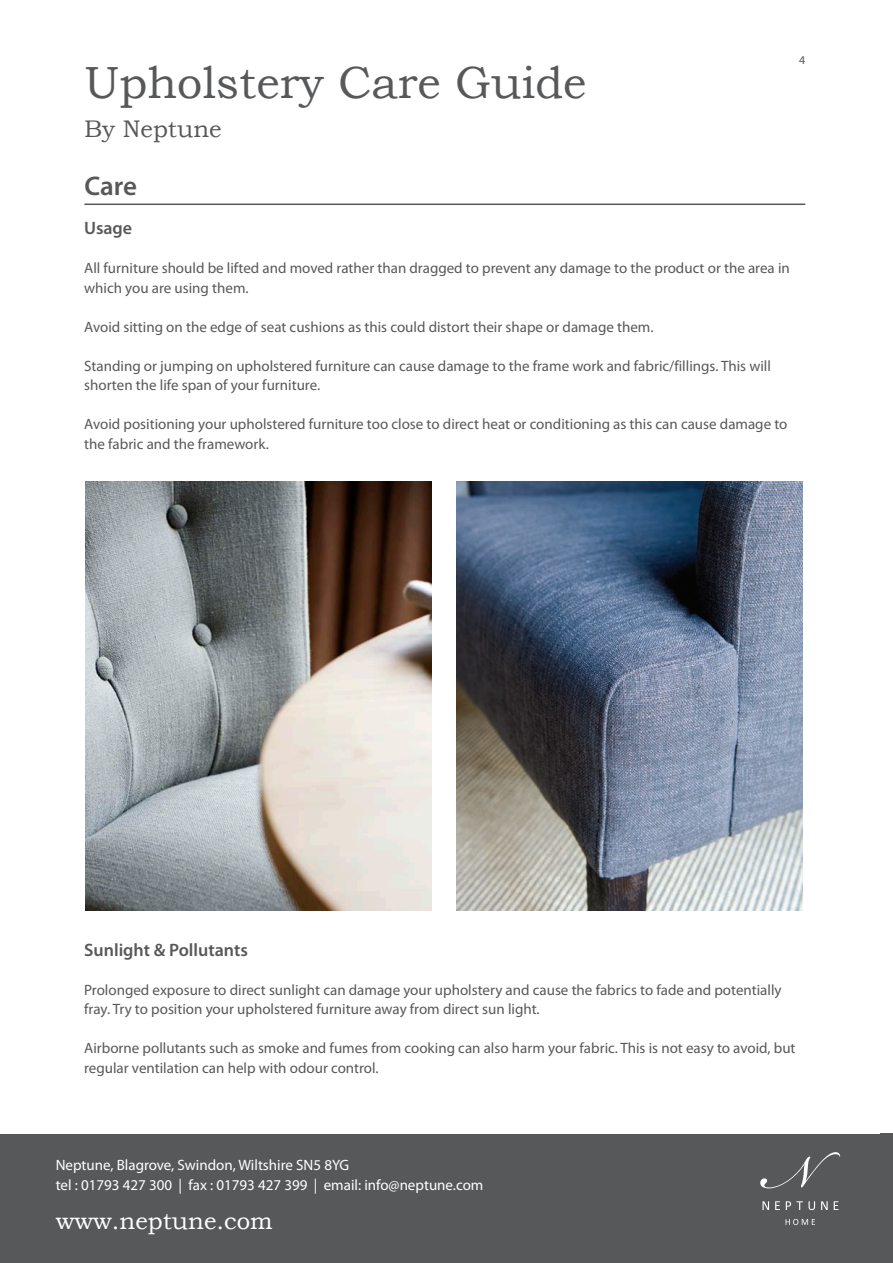
<style>
.page{position:relative;width:893px;height:1263px;background:#fff}
.page>*{position:absolute;margin:0;border:0;box-sizing:border-box;transform-origin:0 0}
.Bookman_Title_30{font:45px "Bookman Old Style";color:#57585a}
.Myriad_Header_semi-B{font:600 27px "Myriad Pro";color:#57585a}
.Bookman_footer{font:24px "Bookman Old Style";color:#fff}
.Bookman_SubHead_30{font:24px "Bookman Old Style";color:#57585a}
.Myriad_Copy_10_13{font:600 18px "Myriad Pro";color:#57585a}
.Myriad_Copy_10_13-2{font:15px/19.5px "Myriad Pro";color:#57585a}
.Myriad_Footer{font:15px "Myriad Pro";color:#fff}
.t1{font:12px "Myriad Pro";color:#57585a}
</style>
<div class="page">
<hr style="left:84px;top:204px;width:721px;height:1px;background:#57585a">
<div style="left:0;top:1134px;width:893px;height:129px;background:#57585a"></div>
<svg style="left:760px;top:1152px;width:80px;height:36px"></svg>
<svg style="left:762px;top:1201px;width:7px;height:9px"></svg>
<svg style="left:775px;top:1201px;width:5px;height:9px"></svg>
<svg style="left:786px;top:1201px;width:29px;height:9px"></svg>
<svg style="left:821px;top:1201px;width:7px;height:9px"></svg>
<svg style="left:834px;top:1201px;width:4px;height:9px"></svg>
<svg style="left:786px;top:1219px;width:29px;height:6px"></svg>
<img style="left:86px;top:482px;width:345px;height:429px">
<img style="left:457px;top:482px;width:345px;height:429px">
<p class="Bookman_Title_30" style="left:84px;top:53px;width:504px">Upholstery Care Guide</p>
<p class="Bookman_SubHead_30" style="left:84px;top:113px;width:139px">By Neptune</p>
<p class="Myriad_Header_semi-B" style="left:84px;top:169px;width:54px">Care</p>
<p class="Myriad_Copy_10_13" style="left:84px;top:217px;width:50px">Usage</p>
<p class="Myriad_Copy_10_13-2" style="left:84px;top:258px;width:707px">All furniture should be lifted and moved rather than dragged to prevent any damage to the product or the area in which you are using them.</p>
<p class="Myriad_Copy_10_13-2" style="left:84px;top:316px;width:571px">Avoid sitting on the edge of seat cushions as this could distort their shape or damage them.</p>
<p class="Myriad_Copy_10_13-2" style="left:84px;top:355px;width:688px">Standing or jumping on upholstered furniture can cause damage to the frame work and fabric/fillings. This will shorten the life span of your furniture.</p>
<p class="Myriad_Copy_10_13-2" style="left:84px;top:414px;width:705px">Avoid positioning your upholstered furniture too close to direct heat or conditioning as this can cause damage to the fabric and the framework.</p>
<p class="t1" style="left:799px;top:52px;width:8px">4</p>
<p class="Myriad_Copy_10_13" style="left:84px;top:938px;width:165px">Sunlight &amp; Pollutants</p>
<p class="Myriad_Copy_10_13-2" style="left:84px;top:979px;width:699px">Prolonged exposure to direct sunlight can damage your upholstery and cause the fabrics to fade and potentially fray. Try to position your upholstered furniture away from direct sun light.</p>
<p class="Myriad_Copy_10_13-2" style="left:84px;top:1038px;width:713px">Airborne pollutants such as smoke and fumes from cooking can also harm your fabric. This is not easy to avoid, but regular ventilation can help with odour control.</p>
<p class="Myriad_Footer" style="left:56px;top:1156px;width:295px">Neptune, Blagrove, Swindon, Wiltshire SN5 8YG</p>
<p class="Myriad_Footer" style="left:56px;top:1175px;width:429px">tel : 01793 427 300 | fax : 01793 427 399 | email: info@neptune.com</p>
<p class="Bookman_footer" style="left:56px;top:1205px;width:218px">www.neptune.com</p>
</div>
